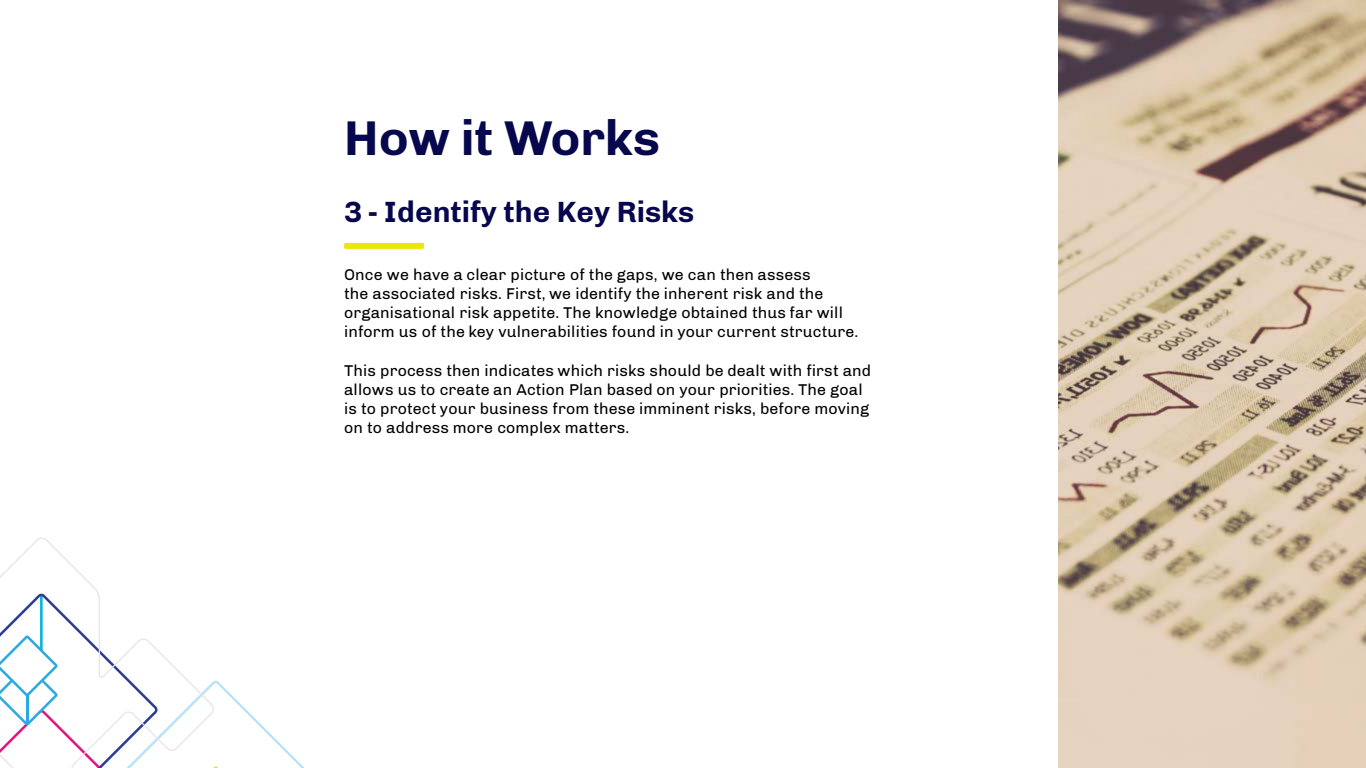
<style>
.page{position:relative;width:1366px;height:768px;background:#fff}
.page>*{position:absolute;margin:0;border:0;box-sizing:border-box;transform-origin:0 0}
.t1{font:700 50px "Chivo";color:#07074e}
.t2{font:700 30px "Chivo";color:#07074e}
.t3{font:16px/19.2px "Chivo";letter-spacing:.01em;color:#000}
</style>
<div class="page">
<svg style="left:0;top:537px;width:305px;height:231px"></svg>
<div style="left:344px;top:243px;width:80px;height:6px;background:#ebe70d;border-radius:2px"></div>
<img style="left:1058px;top:0;width:308px;height:768px">
<h1 class="t1" style="left:344px;top:108px;width:317px">How it Works</h1>
<h2 class="t2" style="left:344px;top:194px;width:352px">3 - Identify the Key Risks</h2>
<p class="t3" style="left:344px;top:264px;width:516px">Once we have a clear picture of the gaps, we can then assess<br>the associated risks. First, we identify the inherent risk and the organisational risk appetite. The knowledge obtained thus far will inform us of the key vulnerabilities found in your current structure.</p>
<p class="t3" style="left:344px;top:360px;width:529px">This process then indicates which risks should be dealt with first and allows us to create an Action Plan based on your priorities. The goal is to protect your business from these imminent risks, before moving on to address more complex matters.</p>
</div>
